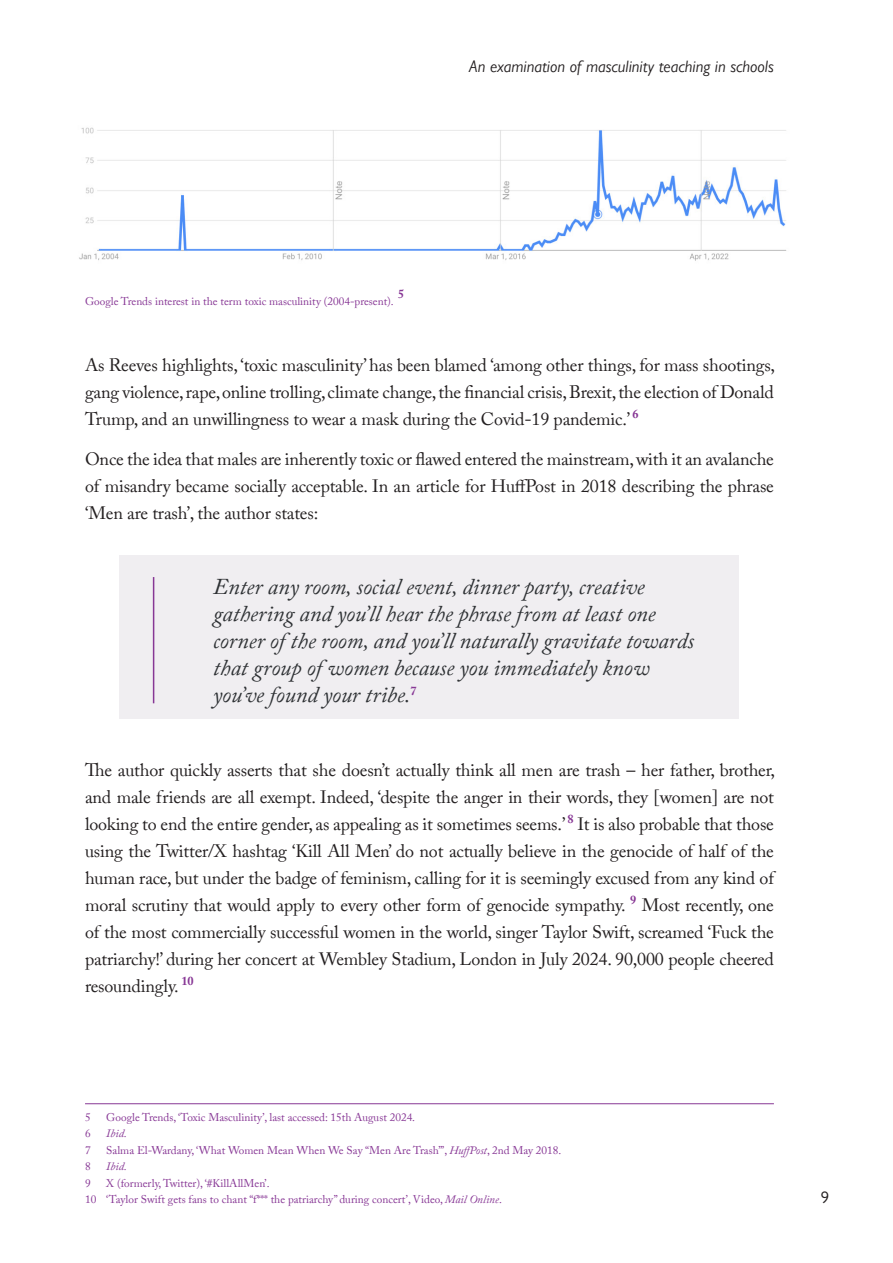
<style>
.page{position:relative;width:893px;height:1263px;background:#fff}
.page>*{position:absolute;margin:0;border:0;box-sizing:border-box;transform-origin:0 0}
.Quotation_Left{font:italic 22.5px/27px "Adobe Caslon Pro";color:#2e3134}
.Body_Copy{font:18px/27px "Adobe Caslon Pro";letter-spacing:-.01em;color:#231f20;text-align:justify}
.t1{font:italic 16.5px "Gill Sans Nova";color:#231f20}
.t2{font:16.5px "Gill Sans Nova";color:#231f20}
.t3{font:700 12.3px "Adobe Caslon Pro";color:#873795}
.t4{font:11.25px/16.5px "Adobe Caslon Pro";color:#873795}
.t5{font:italic 11.25px "Adobe Caslon Pro";color:#873795}
.s1{font-style:italic}
</style>
<div class="page">
<img style="left:79px;top:127px;width:708px;height:134px">
<div style="left:120px;top:555px;width:619px;height:164px;background:#f0eef1"></div>
<hr style="left:153px;top:577px;width:1px;height:126px;background:#873795">
<hr style="left:85px;top:1103px;width:689px;height:1px;background:#873795">
<p class="t1" style="left:469px;top:56px;width:306px">An examination of masculinity teaching in schools</p>
<p class="t3" style="left:398px;top:286px;width:8px">5</p>
<p class="t4" style="left:85px;top:292px;width:310px">Google Trends interest in the term toxic masculinity (2004-present).</p>
<p class="Body_Copy" style="left:85px;top:351px;width:692px">As Reeves highlights, ‘toxic masculinity’ has been blamed ‘among other things, for mass shootings, gang violence, rape, online trolling, climate change, the financial crisis, Brexit, the election of Donald Trump, and an unwillingness to wear a mask during the Covid-19 pandemic.’ <sup>6</sup></p>
<p class="Body_Copy" style="left:85px;top:446px;width:690px">Once the idea that males are inherently toxic or flawed entered the mainstream, with it an avalanche of misandry became socially acceptable. In an article for HuffPost in 2018 describing the phrase ‘Men are trash’, the author states:</p>
<p class="Quotation_Left" style="left:213px;top:572px;width:482px">Enter any room, social event, dinner party, creative gathering and you’ll hear the phrase from at least one corner of the room, and you’ll naturally gravitate towards that group of women because you immediately know you’ve found your tribe.<sup>7</sup></p>
<p class="Body_Copy" style="left:85px;top:756px;width:692px">The author quickly asserts that she doesn’t actually think all men are trash – her father, brother, and male friends are all exempt. Indeed, ‘despite the anger in their words, they [women] are not looking to end the entire gender, as appealing as it sometimes seems.’ <sup>8</sup> It is also probable that those using the Twitter/X hashtag ‘Kill All Men’ do not actually believe in the genocide of half of the human race, but under the badge of feminism, calling for it is seemingly excused from any kind of moral scrutiny that would apply to every other form of genocide sympathy. <sup>9</sup> Most recently, one of the most commercially successful women in the world, singer Taylor Swift, screamed ‘Fuck the patriarchy!’ during her concert at Wembley Stadium, London in July 2024. 90,000 people cheered resoundingly. <sup>10</sup></p>
<p class="t4" style="left:85px;top:1109px;width:7px">5</p>
<p class="t4" style="left:106px;top:1109px;width:310px">Google Trends, ‘Toxic Masculinity’, last accessed: 15th August 2024.</p>
<p class="t4" style="left:85px;top:1125px;width:7px">6</p>
<p class="t5" style="left:106px;top:1127px;width:22px">Ibid.</p>
<p class="t4" style="left:85px;top:1142px;width:7px">7</p>
<p class="t4" style="left:106px;top:1142px;width:457px">Salma El-Wardany, ‘What Women Mean When We Say “Men Are Trash”’, <span class="s1">HuffPost</span>, 2nd May 2018.</p>
<p class="t4" style="left:85px;top:1158px;width:7px">8</p>
<p class="t5" style="left:106px;top:1160px;width:22px">Ibid.</p>
<p class="t4" style="left:85px;top:1175px;width:7px">9</p>
<p class="t4" style="left:85px;top:1175px;width:418px;text-indent:21px">X (formerly, Twitter), ‘#KillAllMen’.<br>10 ‘Taylor Swift gets fans to chant “f*** the patriarchy” during concert’, Video, <span class="s1">Mail Online</span>.</p>
<p class="t2" style="left:821px;top:1188px;width:10px">9</p>
</div>
